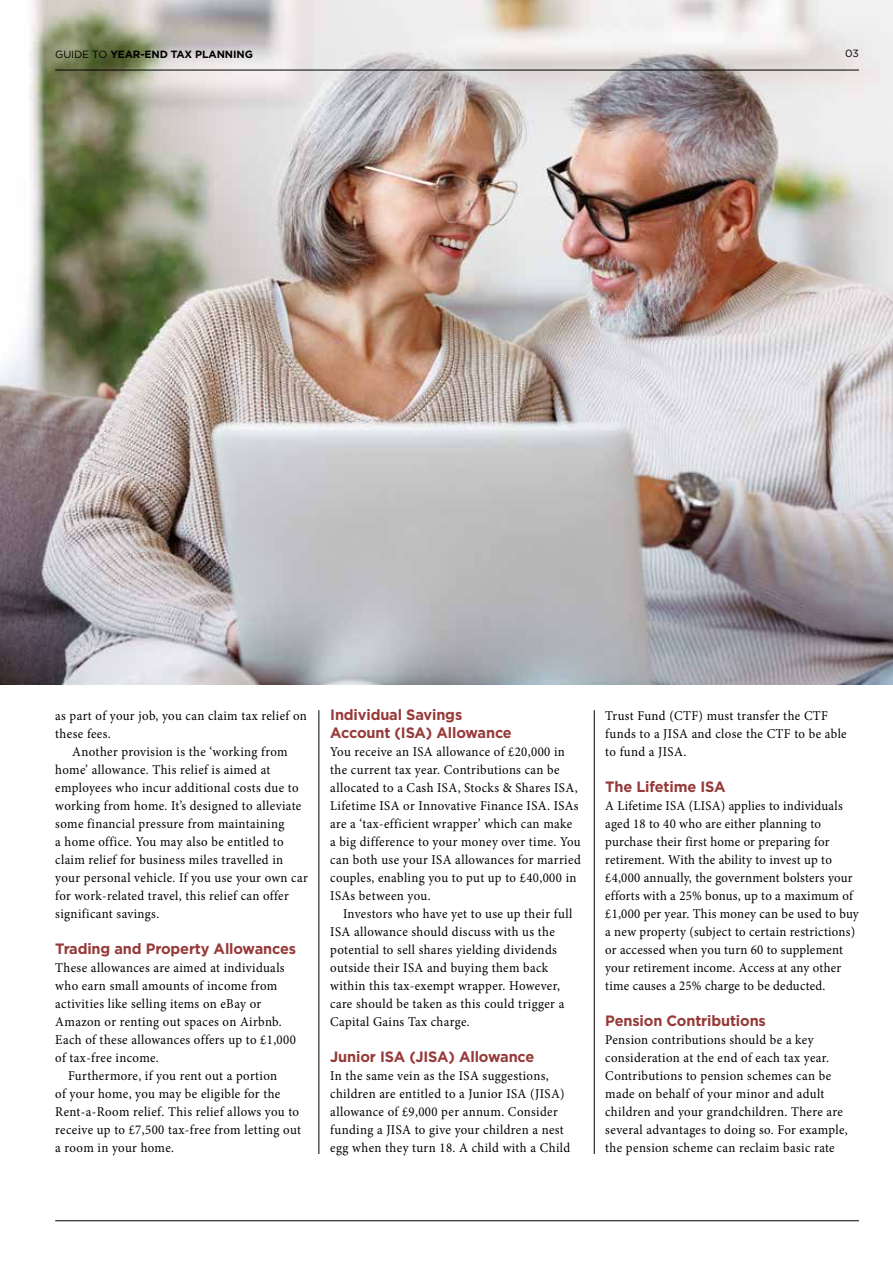
<style>
.page{position:relative;width:893px;height:1263px;background:#fff}
.page>*{position:absolute;margin:0;border:0;box-sizing:border-box;transform-origin:0 0}
.t1{font:700 15px/18px "Gotham HTF";letter-spacing:-.01em;color:#963a39}
.t2{font:13.5px/18px "Minion Pro";letter-spacing:.025em;color:#000;scale:.95 1}
.t3{font:700 10.5px "Gotham HTF";letter-spacing:-.01em;color:#000}
.t4{font:10.5px "Gotham HTF";color:#000}
.s1{font-weight:400}
</style>
<div class="page">
<img style="left:0;top:0;width:893px;height:685px">
<hr style="left:319px;top:710px;width:1px;height:444px;background:#000">
<hr style="left:594px;top:710px;width:1px;height:444px;background:#000">
<hr style="left:55px;top:1220px;width:804px;height:1px;background:#000">
<hr style="left:55px;top:70px;width:804px;height:1px;background:#000">
<p class="t3" style="left:55px;top:48px;width:199px"><span class="s1">GUIDE TO</span> YEAR-END TAX PLANNING</p>
<p class="t4" style="left:845px;top:48px;width:15px">03</p>
<p class="t2" style="left:55px;top:707px;width:266px">as part of your job, you can claim tax relief on these fees.</p>
<p class="t2" style="left:55px;top:743px;width:267px;text-indent:17px">Another provision is the ‘working from home’ allowance. This relief is aimed at employees who incur additional costs due to working from home. It’s designed to alleviate some financial pressure from maintaining<br>a home office. You may also be entitled to claim relief for business miles travelled in your personal vehicle. If you use your own car for work-related travel, this relief can offer significant savings.</p>
<p class="t1" style="left:55px;top:939px;width:242px">Trading and Property Allowances</p>
<p class="t2" style="left:55px;top:959px;width:255px">These allowances are aimed at individuals who earn small amounts of income from activities like selling items on eBay or Amazon or renting out spaces on Airbnb.<br>Each of these allowances offers up to £1,000 of tax-free income.</p>
<p class="t2" style="left:55px;top:1067px;width:260px;text-indent:13px">Furthermore, if you rent out a portion<br>of your home, you may be eligible for the Rent-a-Room relief. This relief allows you to receive up to £7,500 tax-free from letting out a room in your home.</p>
<p class="t1" style="left:330px;top:705px;width:183px">Individual Savings<br>Account (ISA) Allowance</p>
<p class="t2" style="left:330px;top:743px;width:265px">You receive an ISA allowance of £20,000 in the current tax year. Contributions can be allocated to a Cash ISA, Stocks &amp; Shares ISA, Lifetime ISA or Innovative Finance ISA. ISAs are a ‘tax-efficient wrapper’ which can make a big difference to your money over time. You can both use your ISA allowances for married couples, enabling you to put up to £40,000 in ISAs between you.</p>
<p class="t2" style="left:330px;top:905px;width:256px;text-indent:13px">Investors who have yet to use up their full ISA allowance should discuss with us the potential to sell shares yielding dividends outside their ISA and buying them back within this tax-exempt wrapper. However, care should be taken as this could trigger a Capital Gains Tax charge.</p>
<p class="t1" style="left:330px;top:1047px;width:206px">Junior ISA (JISA) Allowance</p>
<p class="t2" style="left:330px;top:1067px;width:254px">In the same vein as the ISA suggestions, children are entitled to a Junior ISA (JISA) allowance of £9,000 per annum. Consider funding a JISA to give your children a nest egg when they turn 18. A child with a Child</p>
<p class="t2" style="left:605px;top:707px;width:256px">Trust Fund (CTF) must transfer the CTF funds to a JISA and close the CTF to be able to fund a JISA.</p>
<p class="t1" style="left:605px;top:777px;width:122px">The Lifetime ISA</p>
<p class="t2" style="left:605px;top:797px;width:268px">A Lifetime ISA (LISA) applies to individuals aged 18 to 40 who are either planning to purchase their first home or preparing for retirement. With the ability to invest up to £4,000 annually, the government bolsters your efforts with a 25% bonus, up to a maximum of £1,000 per year. This money can be used to buy a new property (subject to certain restrictions) or accessed when you turn 60 to supplement your retirement income. Access at any other time causes a 25% charge to be deducted.</p>
<p class="t1" style="left:605px;top:1011px;width:162px">Pension Contributions</p>
<p class="t2" style="left:605px;top:1031px;width:257px">Pension contributions should be a key consideration at the end of each tax year.<br>Contributions to pension schemes can be made on behalf of your minor and adult children and your grandchildren. There are several advantages to doing so. For example, the pension scheme can reclaim basic rate</p>
</div>
